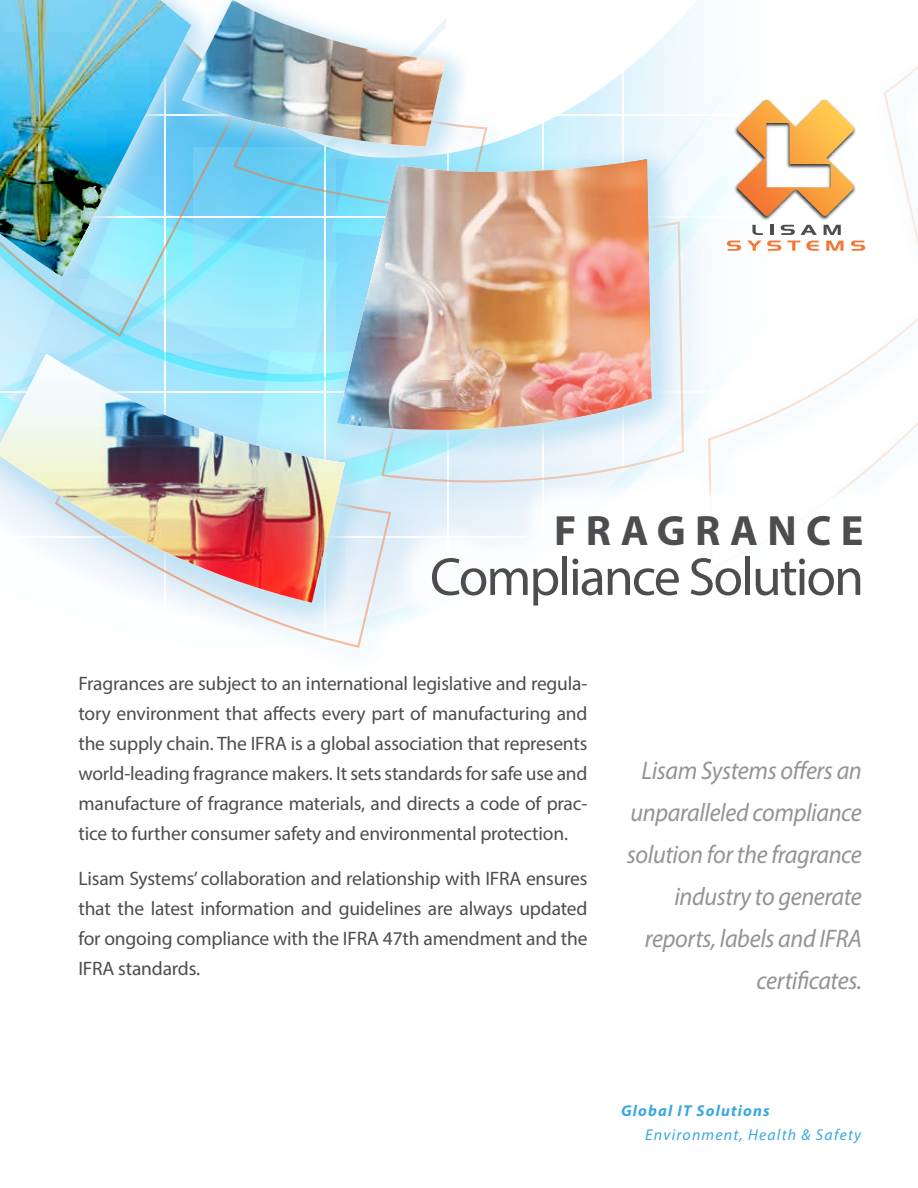
<style>
.page{position:relative;width:918px;height:1188px;background:#fff}
.page>*{position:absolute;margin:0;border:0;box-sizing:border-box;transform-origin:0 0}
.t1{font:53.85px "Myriad Pro";letter-spacing:-.035em;color:#4d4d4f}
.t2{font:700 42.6px "Myriad Pro";letter-spacing:.22em;color:#4d4d4f}
.t3{font:italic 25.5px/42px "Myriad Pro";letter-spacing:-.015em;color:#919396;text-align:right;scale:.95 1}
.t4{font:19.5px/30px "Myriad Pro";letter-spacing:-.01em;color:#4d4d4f;text-align:justify}
.t5{font:italic 15.75px "Myriad Pro";letter-spacing:.075em;color:#39a8df}
.t6{font:italic 700 15.75px "Myriad Pro";letter-spacing:.075em;color:#39a8df}
</style>
<div class="page">
<svg style="left:884px;top:66px;width:34px;height:179px"></svg>
<svg style="left:865px;top:318px;width:53px;height:155px"></svg>
<svg style="left:264px;top:630px;width:114px;height:19px"></svg>
<svg style="left:181px;top:477px;width:212px;height:153px"></svg>
<img style="left:0;top:477px;width:345px;height:126px">
<img style="left:0;top:0;width:865px;height:477px">
<h2 class="t2" style="left:554px;top:503px;width:311px">FRAGRANCE</h2>
<h1 class="t1" style="left:430px;top:544px;width:435px">Compliance Solution</h1>
<p class="t4" style="left:78px;top:668px;width:511px">Fragrances are subject to an international legislative and regula&shy;tory environment that affects every part of manufacturing and the supply chain. The IFRA is a global association that represents world-leading fragrance makers. It sets standards for safe use and manufacture of fragrance materials, and directs a code of prac&shy;tice to further consumer safety and environmental protection.</p>
<p class="t4" style="left:78px;top:863px;width:511px">Lisam Systems’ collaboration and relationship with IFRA ensures that the latest information and guidelines are always updated for ongoing compliance with the IFRA 47th amendment and the IFRA standards.</p>
<h3 class="t3" style="left:627px;top:749px;width:249px">Lisam Systems offers an unparalleled compliance solution for the fragrance industry to generate reports, labels and IFRA certificates.</h3>
<p class="t6" style="left:621px;top:1101px;width:150px">Global IT Solutions</p>
<p class="t5" style="left:645px;top:1125px;width:217px">Environment, Health &amp; Safety</p>
</div>
